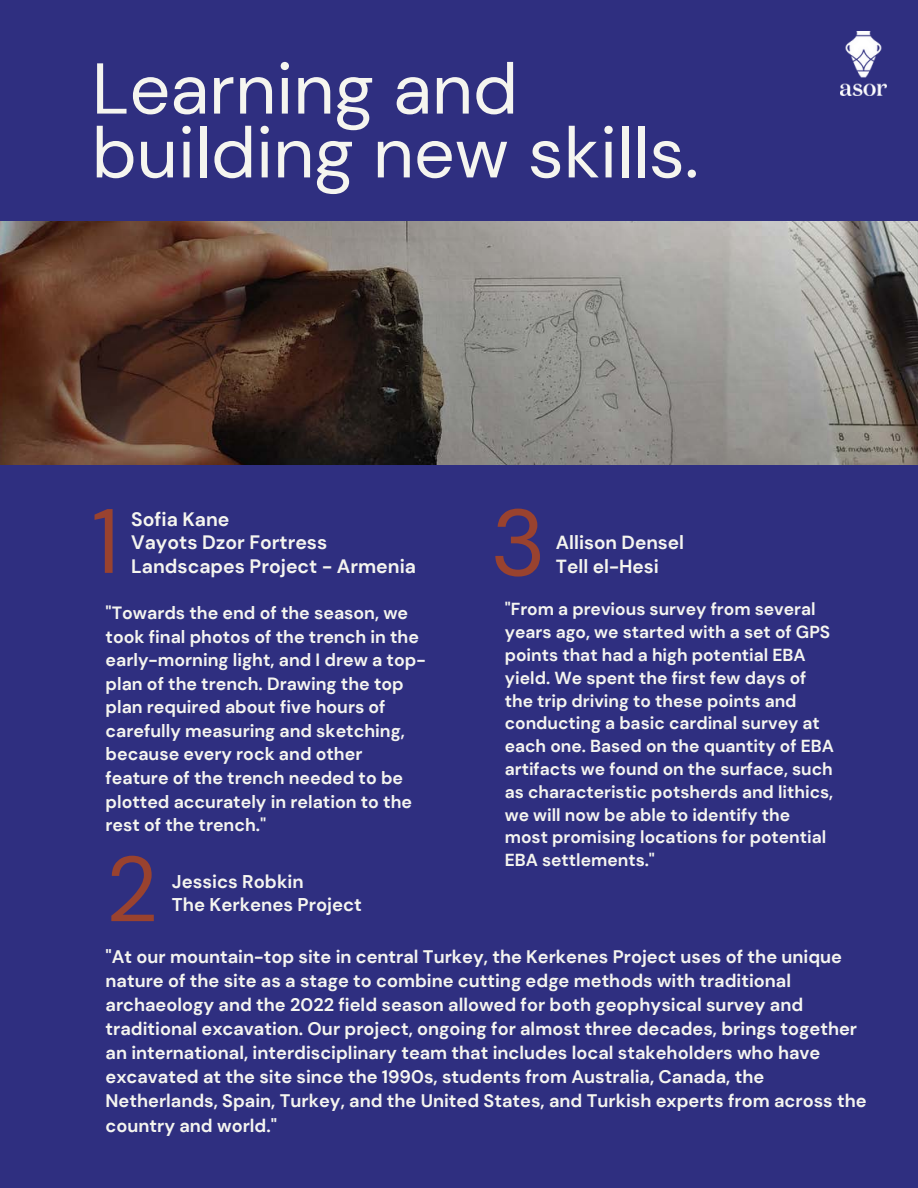
<style>
.page{position:relative;width:918px;height:1188px;background:#2f2f80}
.page>*{position:absolute;margin:0;border:0;box-sizing:border-box;transform-origin:0 0}
.t1{font:93.9px "DM Sans";color:#99422f}
.t2{font:91.95px "DM Sans";color:#99422f}
.t3{font:91.2px "DM Sans";color:#99422f}
.t4{font:71.7px/63.9px "DM Sans";color:#f5f5ef}
.t5{font:700 19.35px/23.5px "DM Sans";color:#f5f5ef}
.t6{font:700 18.9px/23.9px "DM Sans";color:#f5f5ef}
.t7{font:700 18.45px/23.1px "DM Sans";color:#f5f5ef}
.t8{font:700 18.15px/24.2px "DM Sans";color:#f5f5ef}
.t9{font:700 17.7px/23.5px "DM Sans";color:#f5f5ef}
.t10{font:700 17.4px/22.8px "DM Sans";color:#f5f5ef}
</style>
<div class="page">
<img style="left:840px;top:31px;width:47px;height:65px">
<img style="left:0;top:222px;width:918px;height:243px">
<h3 class="t4" style="left:92px;top:57px;width:609px">Learning and building new skills.</h3>
<h1 class="t1" style="left:491px;top:482px;width:57px">3</h1>
<h3 class="t3" style="left:92px;top:482px;width:29px">1</h3>
<p class="t5" style="left:131px;top:508px;width:286px">Sofia Kane<br>Vayots Dzor Fortress<br>Landscapes Project - Armenia</p>
<p class="t9" style="left:106px;top:602px;width:322px">"Towards the end of the season, we took final photos of the trench in the early-morning light, and I drew a top&shy;plan of the trench. Drawing the top plan required about five hours of carefully measuring and sketching, because every rock and other feature of the trench needed to be plotted accurately in relation to the rest of the trench."</p>
<p class="t6" style="left:556px;top:530px;width:130px">Allison Densel<br>Tell el-Hesi</p>
<p class="t10" style="left:505px;top:598px;width:331px">"From a previous survey from several years ago, we started with a set of GPS points that had a high potential EBA yield. We spent the first few days of the trip driving to these points and conducting a basic cardinal survey at each one. Based on the quantity of EBA artifacts we found on the surface, such as characteristic potsherds and lithics, we will now be able to identify the most promising locations for potential EBA settlements."</p>
<h2 class="t2" style="left:106px;top:830px;width:54px">2</h2>
<p class="t7" style="left:172px;top:870px;width:192px">Jessics Robkin<br>The Kerkenes Project</p>
<p class="t8" style="left:106px;top:945px;width:763px">"At our mountain-top site in central Turkey, the Kerkenes Project uses of the unique nature of the site as a stage to combine cutting edge methods with traditional archaeology and the 2022 field season allowed for both geophysical survey and traditional excavation. Our project, ongoing for almost three decades, brings together an international, interdisciplinary team that includes local stakeholders who have excavated at the site since the 1990s, students from Australia, Canada, the Netherlands, Spain, Turkey, and the United States, and Turkish experts from across the country and world."</p>
</div>
